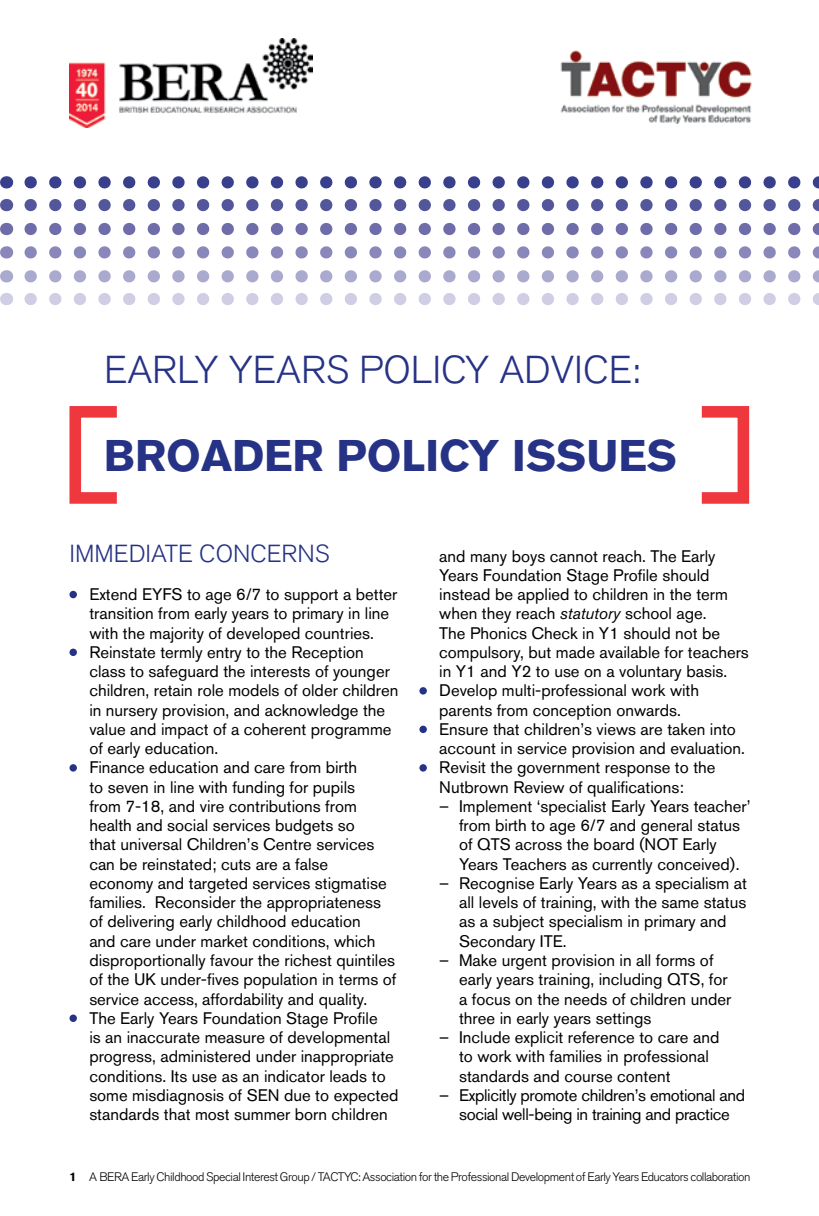
<style>
.page{position:relative;width:819px;height:1216px;background:#fff}
.page>*{position:absolute;margin:0;border:0;box-sizing:border-box;transform-origin:0 0}
.t1{font:700 43.93px "Akzidenz Grotesk BQ";color:#263286}
.t2{font:300 38.5px "Akzidenz Grotesk BQ";color:#263286}
.t3{font:300 24.5px "Akzidenz Grotesk BQ";color:#263286}
.t4{font:16.62px/19.2px "Akzidenz Grotesk BQ";color:#000}
.t5{font:16.62px/19.2px "Akzidenz Grotesk BQ";letter-spacing:-.02em;color:#000;text-align:center}
.t6{font:300 12.25px "Akzidenz Grotesk BQ";letter-spacing:-.035em;color:#000}
.s1{font-style:italic}
.s2{font-weight:700}
</style>
<div class="page">
<img style="left:560px;top:50px;width:192px;height:74px">
<img style="left:69px;top:39px;width:244px;height:88px">
<svg style="left:6px;top:199px;width:1px;height:12px"></svg>
<svg style="left:31px;top:199px;width:788px;height:12px"></svg>
<svg style="left:6px;top:223px;width:1px;height:12px"></svg>
<svg style="left:31px;top:223px;width:788px;height:12px"></svg>
<svg style="left:6px;top:176px;width:1px;height:12px"></svg>
<svg style="left:31px;top:176px;width:788px;height:12px"></svg>
<svg style="left:6px;top:270px;width:1px;height:12px"></svg>
<svg style="left:31px;top:270px;width:788px;height:12px"></svg>
<svg style="left:6px;top:246px;width:1px;height:12px"></svg>
<svg style="left:31px;top:246px;width:788px;height:12px"></svg>
<svg style="left:6px;top:293px;width:1px;height:12px"></svg>
<svg style="left:31px;top:293px;width:788px;height:12px"></svg>
<div style="left:69px;top:406px;width:54px;height:97px;border:12px solid #ef373e"></div>
<div style="left:696px;top:406px;width:53px;height:97px;border:12px solid #ef373e"></div>
<div style="left:69px;top:591px;width:8px;height:7px;background:#263286;border-radius:50%"></div>
<div style="left:69px;top:648px;width:8px;height:8px;background:#263286;border-radius:50%"></div>
<div style="left:69px;top:764px;width:8px;height:7px;background:#263286;border-radius:50%"></div>
<div style="left:69px;top:1014px;width:8px;height:7px;background:#263286;border-radius:50%"></div>
<div style="left:419px;top:687px;width:8px;height:7px;background:#263286;border-radius:50%"></div>
<div style="left:419px;top:725px;width:8px;height:8px;background:#263286;border-radius:50%"></div>
<div style="left:419px;top:764px;width:8px;height:7px;background:#263286;border-radius:50%"></div>
<h2 class="t2" style="left:104px;top:348px;width:327px">EARLY YEARS Policy</h2>
<h2 class="t2" style="left:499px;top:348px;width:142px">advice :</h2>
<h1 class="t1" style="left:104px;top:430px;width:574px">BROADER policy ISSUES</h1>
<h3 class="t3" style="left:69px;top:539px;width:59px">Immediate</h3>
<h3 class="t3" style="left:199px;top:539px;width:68px">concer</h3>
<h3 class="t3" style="left:297px;top:539px;width:30px">ns</h3>
<p class="t4" style="left:89px;top:584px;width:310px">Extend EYFS to age 6/7 to support a better transition from early years to primary in line with the majority of developed countries.<br>Reinstate termly entry to the Reception class to safeguard the interests of younger children, retain role models of older children in nursery provision, and acknowledge the value and impact of a coherent programme of early education.<br>Finance education and care from birth<br>to seven in line with funding for pupils<br>from 7-18, and vire contributions from health and social services budgets so<br>that universal Children’s Centre services can be reinstated; cuts are a false<br>economy and targeted services stigmatise families. Reconsider the appropriateness of delivering early childhood education<br>and care under market conditions, which disproportionally favour the richest quintiles of the UK under-fives population in terms of service access, affordability and quality.<br>The Early Years Foundation Stage Profile<br>is an inaccurate measure of developmental progress, administered under inappropriate conditions. Its use as an indicator leads to some misdiagnosis of SEN due to expected standards that most summer born children</p>
<p class="t4" style="left:439px;top:546px;width:311px">and many boys cannot reach. The Early Years Foundation Stage Profile should instead be applied to children in the term when they reach <span class="s1">statutory</span> school age.<br>The Phonics Check in Y1 should not be compulsory, but made available for teachers in Y1 and Y2 to use on a voluntary basis.<br>Develop multi-professional work with parents from conception onwards.<br>Ensure that children’s views are taken into account in service provision and evaluation.<br>Revisit the government response to the Nutbrown Review of qualifications:</p>
<p class="t4" style="left:459px;top:796px;width:293px;text-indent:-20px">– Implement ‘specialist Early Years teacher’ from birth to age 6/7 and general status of QTS across the board (NOT Early Years Teachers as currently conceived).</p>
<p class="t4" style="left:459px;top:873px;width:289px;text-indent:-20px">– Recognise Early Years as a specialism at all levels of training, with the same status as a subject specialism in primary and Secondary ITE.</p>
<p class="t4" style="left:459px;top:950px;width:273px;text-indent:-20px">– Make urgent provision in all forms of early years training, including QTS, for a focus on the needs of children under three in early years settings</p>
<p class="t4" style="left:459px;top:1027px;width:262px;text-indent:-20px">– Include explicit reference to care and to work with families in professional standards and course content</p>
<p class="t5" style="left:439px;top:1085px;width:307px">– Explicitly promote children’s emotional and social well-being in training and practice</p>
<p class="t6" style="left:69px;top:1169px;width:682px"><span class="s2">1</span> A BERA Early Childhood Special Interest Group / TACTYC: Association for the Professional Development of Early Years Educators collaboration</p>
</div>
